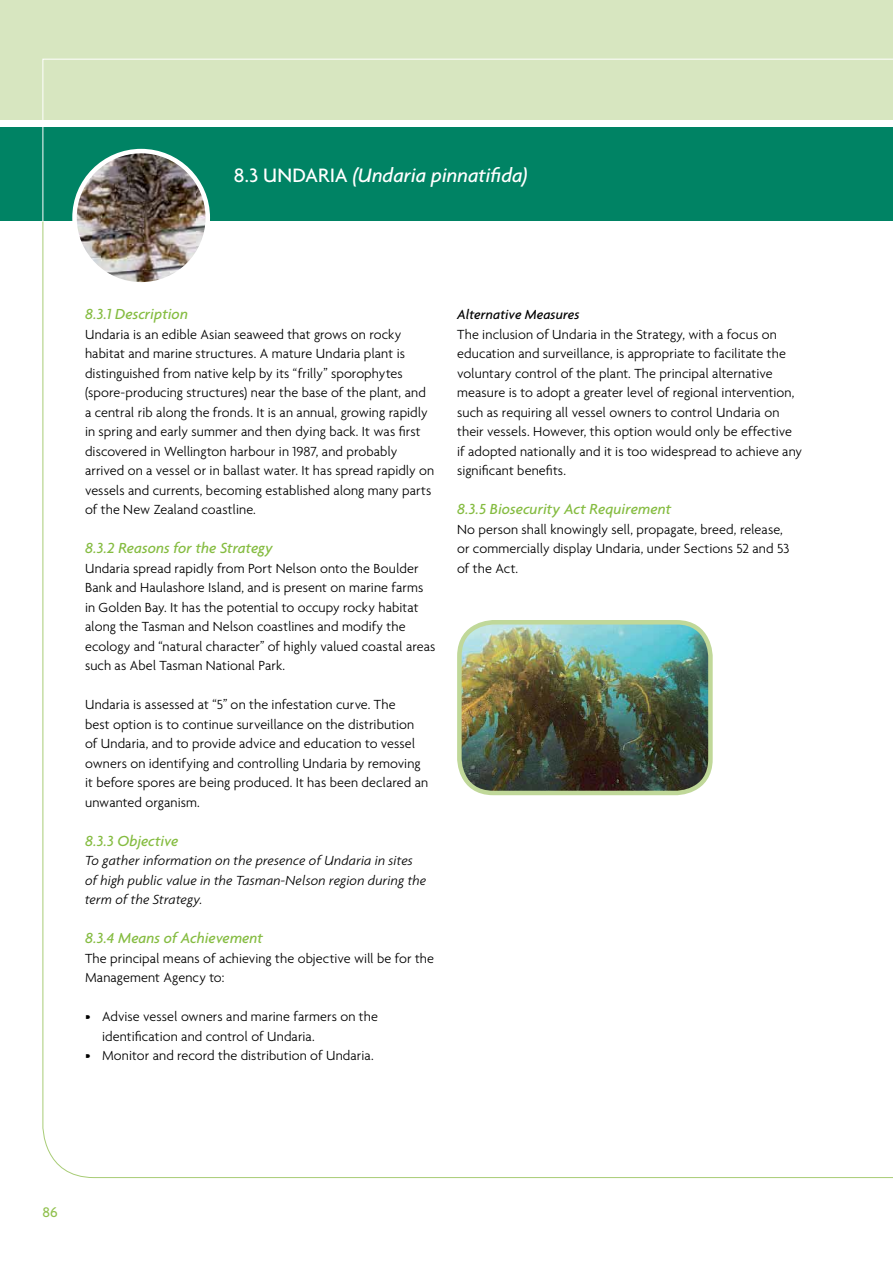
<style>
.page{position:relative;width:893px;height:1263px;background:#fff}
.page>*{position:absolute;margin:0;border:0;box-sizing:border-box;transform-origin:0 0}
.t1{font:italic 500 21px "Agenda";letter-spacing:-.005em;color:#fff}
.t2{font:italic 500 15.75px "Agenda";color:#85bc41}
.t3{font:500 15px "Agenda";color:#91c14f}
.t4{font:300 14.25px/19.5px "Agenda";letter-spacing:.005em;color:#000}
.t5{font:italic 300 14.25px/19.5px "Agenda";letter-spacing:.01em;color:#000}
.t6{font:italic 500 14.25px "Agenda";letter-spacing:.005em;color:#000}
.s1{font-style:normal}
</style>
<div class="page">
<div style="left:0;top:0;width:893px;height:119px;background:#d7e6c0"></div>
<svg style="left:43px;top:59px;width:850px;height:60px"></svg>
<div style="left:0;top:128px;width:893px;height:93px;background:#008364"></div>
<img style="left:75px;top:151px;width:133px;height:131px">
<div style="left:72px;top:149px;width:138px;height:138px;border:4px solid #fff;border-radius:50%"></div>
<img style="left:462px;top:625px;width:246px;height:168px">
<div style="left:457px;top:620px;width:256px;height:175px;border:4px solid #c0d899;border-radius:34px"></div>
<h1 class="t1" style="left:234px;top:162px;width:295px"><span class="s1">8.3 UNDARIA</span> (Undaria pinnatifida)</h1>
<p class="t2" style="left:85px;top:304px;width:104px">8.3.1 Description</p>
<p class="t4" style="left:85px;top:324px;width:351px">Undaria is an edible Asian seaweed that grows on rocky habitat and marine structures. A mature Undaria plant is distinguished from native kelp by its “frilly” sporophytes (spore-producing structures) near the base of the plant, and a central rib along the fronds. It is an annual, growing rapidly in spring and early summer and then dying back. It was first discovered in Wellington harbour in 1987, and probably arrived on a vessel or in ballast water. It has spread rapidly on vessels and currents, becoming established along many parts of the New Zealand coastline.</p>
<p class="t2" style="left:85px;top:538px;width:189px">8.3.2 Reasons for the Strategy</p>
<p class="t4" style="left:85px;top:558px;width:352px">Undaria spread rapidly from Port Nelson onto the Boulder Bank and Haulashore Island, and is present on marine farms in Golden Bay. It has the potential to occupy rocky habitat along the Tasman and Nelson coastlines and modify the ecology and “natural character” of highly valued coastal areas such as Abel Tasman National Park.</p>
<p class="t4" style="left:85px;top:694px;width:345px">Undaria is assessed at “5” on the infestation curve. The<br>best option is to continue surveillance on the distribution of Undaria, and to provide advice and education to vessel owners on identifying and controlling Undaria by removing it before spores are being produced. It has been declared an unwanted organism.</p>
<p class="t2" style="left:85px;top:831px;width:95px">8.3.3 Objective</p>
<p class="t5" style="left:85px;top:850px;width:343px">To gather information on the presence of Undaria in sites of high public value in the Tasman-Nelson region during the term of the Strategy.</p>
<p class="t2" style="left:85px;top:928px;width:179px">8.3.4 Means of Achievement</p>
<p class="t4" style="left:85px;top:948px;width:351px">The principal means of achieving the objective will be for the<br>Management Agency to:</p>
<p class="t4" style="left:102px;top:1006px;width:277px;text-indent:-17px">• Advise vessel owners and marine farmers on the identification and control of Undaria.</p>
<p class="t4" style="left:85px;top:1045px;width:290px">• Monitor and record the distribution of Undaria.</p>
<p class="t6" style="left:457px;top:306px;width:124px">Alternative Measures</p>
<p class="t4" style="left:457px;top:324px;width:347px">The inclusion of Undaria in the Strategy, with a focus on education and surveillance, is appropriate to facilitate the voluntary control of the plant. The principal alternative measure is to adopt a greater level of regional intervention, such as requiring all vessel owners to control Undaria on their vessels. However, this option would only be effective if adopted nationally and it is too widespread to achieve any significant benefits.</p>
<p class="t2" style="left:457px;top:499px;width:216px">8.3.5 Biosecurity Act Requirement</p>
<p class="t4" style="left:457px;top:519px;width:334px">No person shall knowingly sell, propagate, breed, release, or commercially display Undaria, under Sections 52 and 53 of the Act.</p>
<p class="t3" style="left:43px;top:1203px;width:17px">86</p>
</div>
